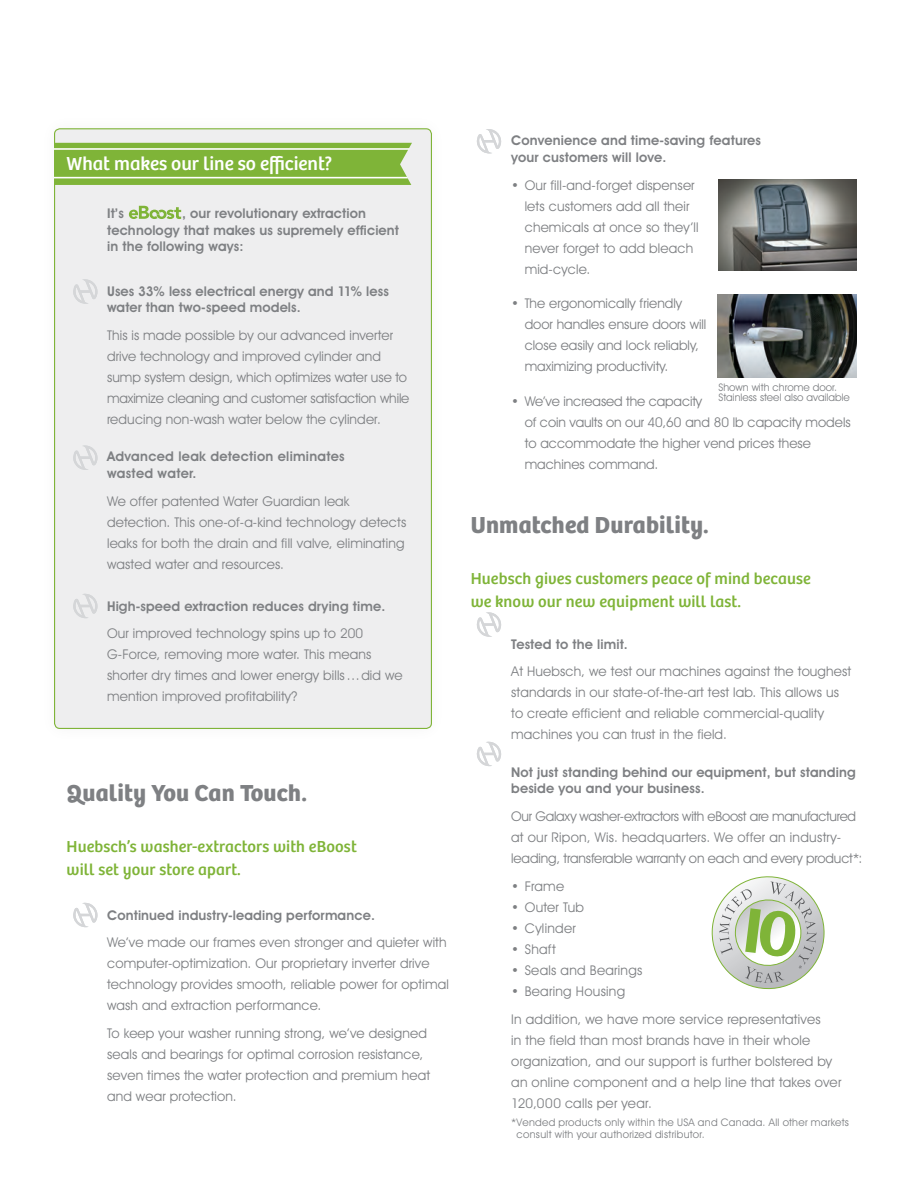
<style>
.page{position:relative;width:918px;height:1188px;background:#fff}
.page>*{position:absolute;margin:0;border:0;box-sizing:border-box;transform-origin:0 0}
.t1{font:700 24px "Bree";letter-spacing:.01em;color:#7e8083}
.t2{font:19.5px "Bree";color:#fff}
.t3{font:16.5px/22.5px "Bree";letter-spacing:.01em;color:#7fb438}
.t4{font:13.5px/21px "Avant Garde IT Cby BT";letter-spacing:.01em;color:#7e8083}
.t5{font:600 13.5px/16.5px "Avant Garde IT Cby BT";letter-spacing:.01em;color:#7e8083}
.t6{font:13.5px/21px "Avant Garde IT Cby BT";letter-spacing:-.01em;color:#7e8083}
.t7{font:10.5px/12px "Avant Garde IT Cby BT";letter-spacing:.025em;color:#7e8083}
.t8{font:10.5px/10.5px "Avant Garde IT Cby BT";color:#7e8083}
</style>
<div class="page">
<div style="left:55px;top:129px;width:376px;height:599px;background:#eeeeef;border-radius:5px"></div>
<svg style="left:54px;top:143px;width:358px;height:42px;background:#83b63e"></svg>
<hr style="left:54px;top:177px;width:354px;height:1px;background:#fff">
<hr style="left:54px;top:148px;width:355px;height:2px;background:#fff">
<svg style="left:129px;top:206px;width:52px;height:13px"></svg>
<img style="left:718px;top:180px;width:139px;height:90px">
<svg style="left:477px;top:129px;width:24px;height:24px"></svg>
<svg style="left:477px;top:612px;width:24px;height:25px"></svg>
<svg style="left:477px;top:742px;width:24px;height:24px"></svg>
<svg style="left:73px;top:446px;width:25px;height:24px"></svg>
<svg style="left:73px;top:594px;width:25px;height:24px"></svg>
<svg style="left:73px;top:903px;width:25px;height:24px"></svg>
<svg style="left:73px;top:279px;width:25px;height:25px"></svg>
<svg style="left:712px;top:876px;width:113px;height:114px"></svg>
<img style="left:717px;top:295px;width:139px;height:83px">
<p class="t2" style="left:67px;top:151px;width:267px">What makes our line so efficient?</p>
<p class="t5" style="left:107px;top:205px;width:18px">It’s</p>
<p class="t5" style="left:107px;top:205px;width:294px;text-indent:75px">, our revolutionary extraction technology that makes us supremely efficient in the following ways:</p>
<p class="t5" style="left:107px;top:282px;width:283px">Uses 33% less electrical energy and 11% less water than two-speed models.</p>
<p class="t4" style="left:107px;top:324px;width:304px">This is made possible by our advanced inverter drive technology and improved cylinder and sump system design, which optimizes water use to maximize cleaning and customer satisfaction while reducing non-wash water below the cylinder.</p>
<p class="t5" style="left:107px;top:448px;width:239px">Advanced leak detection eliminates wasted water.</p>
<p class="t4" style="left:107px;top:490px;width:301px">We offer patented Water Guardian leak detection. This one-of-a-kind technology detects leaks for both the drain and fill valve, eliminating wasted water and resources.</p>
<p class="t5" style="left:107px;top:597px;width:280px">High-speed extraction reduces drying time.</p>
<p class="t4" style="left:107px;top:623px;width:297px">Our improved technology spins up to 200<br>G-Force, removing more water. This means shorter dry times and lower energy bills…did we mention improved profitability?</p>
<p class="t1" style="left:67px;top:778px;width:242px">Quality You Can Touch.</p>
<p class="t3" style="left:67px;top:836px;width:292px">Huebsch’s washer-extractors with eBoost will set your store apart.</p>
<p class="t5" style="left:107px;top:907px;width:269px">Continued industry-leading performance.</p>
<p class="t4" style="left:107px;top:932px;width:343px">We’ve made our frames even stronger and quieter with computer-optimization. Our proprietary inverter drive technology provides smooth, reliable power for optimal wash and extraction performance.</p>
<p class="t4" style="left:107px;top:1023px;width:324px">To keep your washer running strong, we’ve designed seals and bearings for optimal corrosion resistance, seven times the water protection and premium heat and wear protection.</p>
<p class="t5" style="left:511px;top:132px;width:251px">Convenience and time-saving features</p>
<p class="t5" style="left:511px;top:149px;width:157px">your customers will love.</p>
<p class="t4" style="left:525px;top:174px;width:175px;text-indent:-13px">• Our fill-and-forget dispenser lets customers add all their chemicals at once so they’ll never forget to add bleach mid-cycle.</p>
<p class="t4" style="left:525px;top:293px;width:183px;text-indent:-13px">• The ergonomically friendly door handles ensure doors will close easily and lock reliably, maximizing productivity.</p>
<p class="t4" style="left:525px;top:390px;width:328px;text-indent:-13px">• We’ve increased the capacity<br>of coin vaults on our 40,60 and 80 lb capacity models to accommodate the higher vend prices these machines command.</p>
<p class="t8" style="left:718px;top:382px;width:133px">Shown with chrome door.<br>Stainless steel also available</p>
<p class="t1" style="left:471px;top:510px;width:240px">Unmatched Durability.</p>
<p class="t3" style="left:471px;top:567px;width:342px">Huebsch gives customers peace of mind because we know our new equipment will last.</p>
<p class="t5" style="left:511px;top:635px;width:118px">Tested to the limit.</p>
<p class="t4" style="left:511px;top:661px;width:342px">At Huebsch, we test our machines against the toughest standards in our state-of-the-art test lab. This allows us to create efficient and reliable commercial-quality machines you can trust in the field.</p>
<p class="t5" style="left:511px;top:764px;width:346px">Not just standing behind our equipment, but standing beside you and your business.</p>
<p class="t6" style="left:511px;top:806px;width:353px">Our Galaxy washer-extractors with eBoost are manufactured at our Ripon, Wis. headquarters. We offer an industry&shy;leading, transferable warranty on each and every product*:</p>
<p class="t4" style="left:511px;top:875px;width:55px">• Frame</p>
<p class="t4" style="left:511px;top:896px;width:74px">• Outer Tub</p>
<p class="t4" style="left:511px;top:917px;width:66px">• Cylinder</p>
<p class="t4" style="left:511px;top:938px;width:46px">• Shaft</p>
<p class="t4" style="left:511px;top:959px;width:133px">• Seals and Bearings</p>
<p class="t4" style="left:511px;top:980px;width:116px">• Bearing Housing</p>
<p class="t4" style="left:511px;top:1008px;width:332px">In addition, we have more service representatives<br>in the field than most brands have in their whole organization, and our support is further bolstered by an online component and a help line that takes over 120,000 calls per year.</p>
<p class="t7" style="left:517px;top:1116px;width:334px;text-indent:-5px">*Vended products only within the USA and Canada. All other markets consult with your authorized distributor.</p>
</div>
